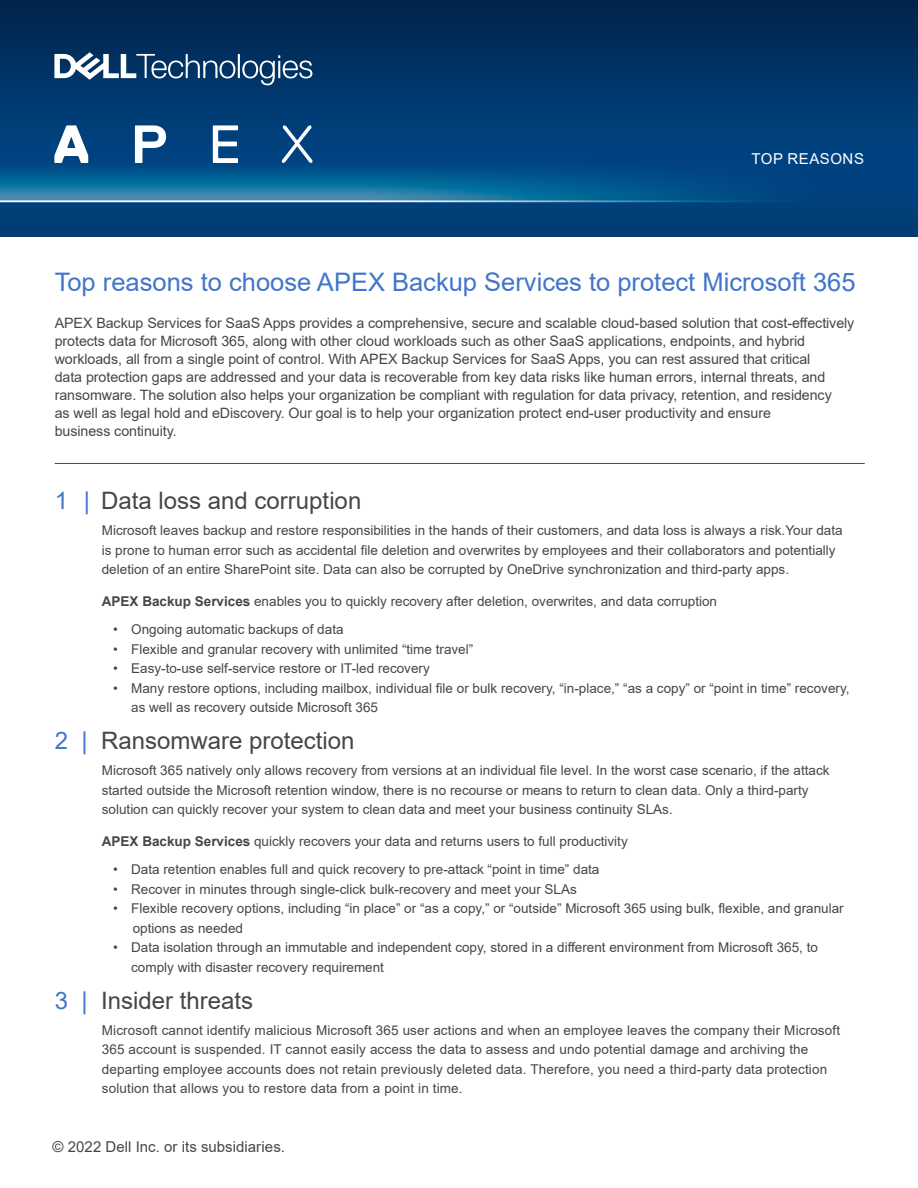
<style>
.page{position:relative;width:918px;height:1188px;background:#fff}
.page>*{position:absolute;margin:0;border:0;box-sizing:border-box;transform-origin:0 0}
.t1{font:25.5px "Arial";color:#4275ca}
.t2{font:24px "Arial";color:#464646}
.t3{font:15px "Arial";letter-spacing:.005em;color:#464646}
.t4{font:15px "Arial";letter-spacing:.035em;color:#fff}
.t5{font:14.25px/18px "Arial";letter-spacing:-.005em;color:#464646}
.t6{font:13.5px/19.5px "Arial";color:#464646}
.s1{color:#4275ca}
.s2{font-weight:700}
</style>
<div class="page">
<img style="left:0;top:0;width:918px;height:236px">
<svg style="left:54px;top:52px;width:258px;height:33px"></svg>
<hr style="left:55px;top:463px;width:810px;height:1px;background:#464646">
<svg style="left:54px;top:125px;width:34px;height:38px"></svg>
<svg style="left:135px;top:125px;width:31px;height:38px"></svg>
<svg style="left:213px;top:125px;width:25px;height:38px"></svg>
<svg style="left:282px;top:125px;width:30px;height:38px"></svg>
<p class="t4" style="left:751px;top:148px;width:114px">TOP REASONS</p>
<h1 class="t1" style="left:55px;top:265px;width:802px">Top reasons to choose APEX Backup Services to protect Microsoft 365</h1>
<p class="t5" style="left:55px;top:314px;width:801px">APEX Backup Services for SaaS Apps provides a comprehensive, secure and scalable cloud-based solution that cost-effectively protects data for Microsoft 365, along with other cloud workloads such as other SaaS applications, endpoints, and hybrid workloads, all from a single point of control. With APEX Backup Services for SaaS Apps, you can rest assured that critical<br>data protection gaps are addressed and your data is recoverable from key data risks like human errors, internal threats, and ransomware. The solution also helps your organization be compliant with regulation for data privacy, retention, and residency<br>as well as legal hold and eDiscovery. Our goal is to help your organization protect end-user productivity and ensure<br>business continuity.</p>
<h2 class="t2" style="left:55px;top:484px;width:308px"><span class="s1">1 |</span> Data loss and corruption</h2>
<p class="t6" style="left:102px;top:521px;width:742px">Microsoft leaves backup and restore responsibilities in the hands of their customers, and data loss is always a risk.Your data is prone to human error such as accidental file deletion and overwrites by employees and their collaborators and potentially deletion of an entire SharePoint site. Data can also be corrupted by OneDrive synchronization and third-party apps.</p>
<p class="t6" style="left:102px;top:591px;width:617px"><span class="s2">APEX Backup Services</span> enables you to quickly recovery after deletion, overwrites, and data corruption</p>
<p class="t6" style="left:113px;top:620px;width:232px">• Ongoing automatic backups of data</p>
<p class="t6" style="left:113px;top:639px;width:362px">• Flexible and granular recovery with unlimited “time travel”</p>
<p class="t6" style="left:113px;top:659px;width:318px">• Easy-to-use self-service restore or IT-led recovery</p>
<p class="t6" style="left:131px;top:678px;width:720px;text-indent:-18px">• Many restore options, including mailbox, individual file or bulk recovery, “in-place,” “as a copy” or “point in time” recovery, as well as recovery outside Microsoft 365</p>
<h2 class="t2" style="left:55px;top:724px;width:301px"><span class="s1">2 |</span> Ransomware protection</h2>
<p class="t6" style="left:102px;top:761px;width:729px">Microsoft 365 natively only allows recovery from versions at an individual file level. In the worst case scenario, if the attack started outside the Microsoft retention window, there is no recourse or means to return to clean data. Only a third-party solution can quickly recover your system to clean data and meet your business continuity SLAs.</p>
<p class="t6" style="left:102px;top:831px;width:527px"><span class="s2">APEX Backup Services</span> quickly recovers your data and returns users to full productivity</p>
<p class="t6" style="left:113px;top:860px;width:488px">• Data retention enables full and quick recovery to pre-attack “point in time” data</p>
<p class="t6" style="left:113px;top:879px;width:465px">• Recover in minutes through single-click bulk-recovery and meet your SLAs</p>
<p class="t6" style="left:133px;top:899px;width:713px;text-indent:-19px">• Flexible recovery options, including “in place” or “as a copy,” or “outside” Microsoft 365 using bulk, flexible, and granular options as needed</p>
<p class="t6" style="left:131px;top:938px;width:688px;text-indent:-18px">• Data isolation through an immutable and independent copy, stored in a different environment from Microsoft 365, to comply with disaster recovery requirement</p>
<h2 class="t2" style="left:55px;top:984px;width:200px"><span class="s1">3 |</span> Insider threats</h2>
<p class="t6" style="left:102px;top:1020px;width:740px">Microsoft cannot identify malicious Microsoft 365 user actions and when an employee leaves the company their Microsoft 365 account is suspended. IT cannot easily access the data to assess and undo potential damage and archiving the departing employee accounts does not retain previously deleted data. Therefore, you need a third-party data protection solution that allows you to restore data from a point in time.</p>
<p class="t3" style="left:52px;top:1136px;width:234px">© 2022 Dell Inc. or its subsidiaries.</p>
</div>
